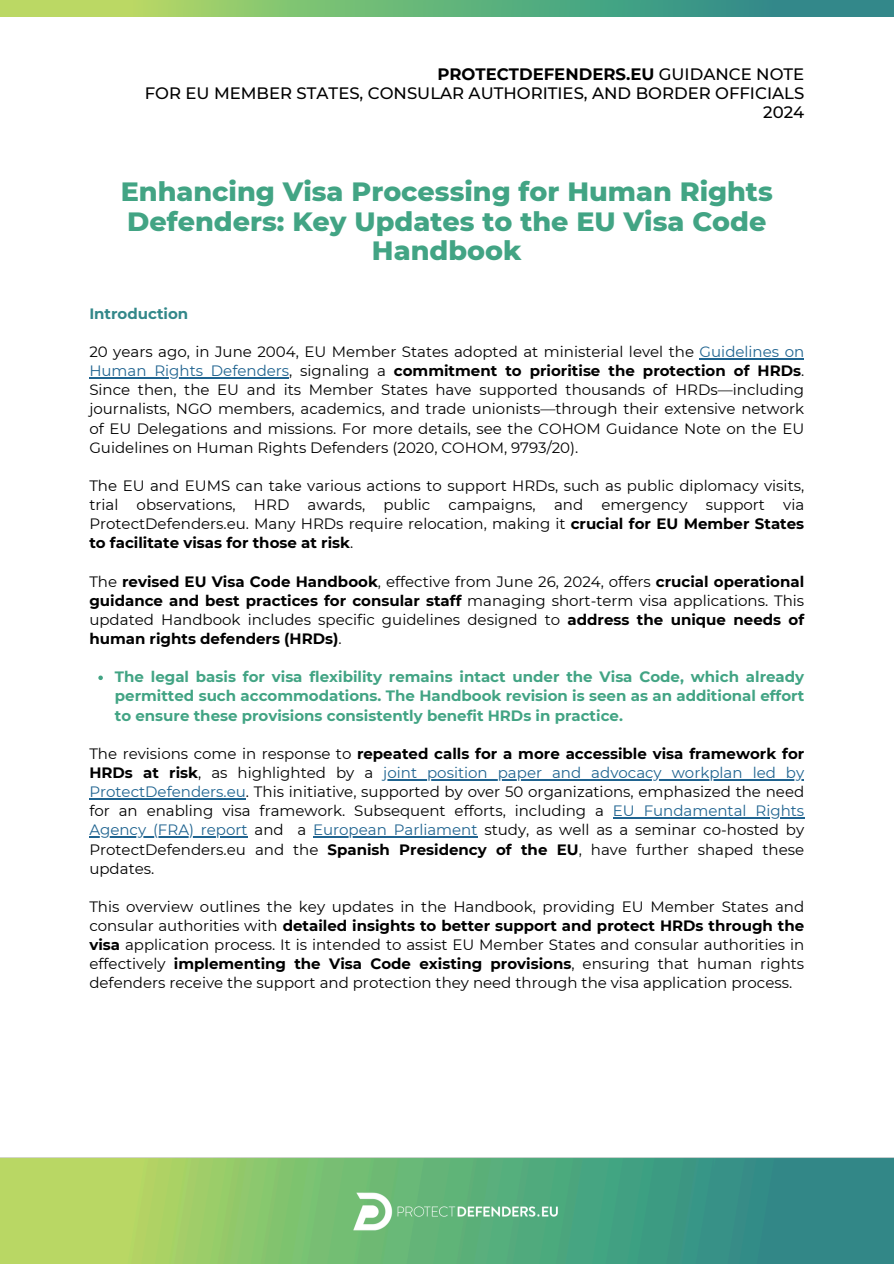
<style>
.page{position:relative;width:894px;height:1264px;background:#fff}
.page>*{position:absolute;margin:0;border:0;box-sizing:border-box;transform-origin:0 0}
.t1{font:800 27px/29.2px "Montserrat";color:#42a484;text-align:center}
.t2{font:500 16.5px/19.2px "Montserrat";color:#000;text-align:right}
.t3{font:15px/19.2px "Montserrat";color:#000;text-align:justify}
.t4{font:700 15px/19.2px "Montserrat";color:#42a484}
.t5{font:700 15px "Montserrat";color:#000}
.t6{font:15px "Montserrat";color:#206490}
.t7{font:700 15px "Montserrat";color:#33888a}
.s1{font-weight:700}
.s2{color:#206490}
.s3{font-weight:400}
.s4{color:#000}
</style>
<div class="page">
<svg style="left:0;top:0;width:893px;height:17px;background:#6cb278"></svg>
<hr style="left:699px;top:358px;width:105px;height:1px;background:#206490">
<hr style="left:89px;top:377px;width:200px;height:1px;background:#206490">
<svg style="left:98px;top:675px;width:5px;height:5px"></svg>
<hr style="left:383px;top:779px;width:421px;height:1px;background:#206490">
<hr style="left:89px;top:798px;width:157px;height:1px;background:#206490">
<hr style="left:612px;top:817px;width:192px;height:1px;background:#206490">
<hr style="left:89px;top:836px;width:158px;height:1px;background:#206490">
<hr style="left:313px;top:836px;width:164px;height:1px;background:#206490">
<img style="left:0;top:1157px;width:893px;height:106px">
<p class="t2" style="left:145px;top:64px;width:660px"><span class="s1">PROTECTDEFENDERS.EU</span> GUIDANCE NOTE<br>FOR EU MEMBER STATES, CONSULAR AUTHORITIES, AND BORDER OFFICIALS<br>2024</p>
<h1 class="t1" style="left:121px;top:177px;width:653px">Enhancing Visa Processing for Human Rights<br>Defenders: Key Updates to the EU Visa Code<br>Handbook</h1>
<h2 class="t7" style="left:89px;top:304px;width:100px">Introduction</h2>
<h1 class="t3" style="left:89px;top:342px;width:716px">20 years ago, in June 2004, EU Member States adopted at ministerial level the <span class="s2">Guidelines on</span></h1>
<h3 class="t3" style="left:89px;top:361px;width:716px"><span class="s2">Human Rights Defenders</span>, signaling a <span class="s1">commitment to prioritise the protection of HRDs</span>.<br>Since then, the EU and its Member States have supported thousands of HRDs—including journalists, NGO members, academics, and trade unionists—through their extensive network of EU Delegations and missions. For more details, see the COHOM Guidance Note on the EU Guidelines on Human Rights Defenders (2020, COHOM, 9793/20).</h3>
<h3 class="t3" style="left:89px;top:476px;width:716px">The EU and EUMS can take various actions to support HRDs, such as public diplomacy visits, trial observations, HRD awards, public campaigns, and emergency support via</h3>
<p class="t3" style="left:89px;top:514px;width:716px">ProtectDefenders.eu. Many HRDs require relocation, making it <span class="s1">crucial for EU Member States to facilitate visas for those at risk</span>.</p>
<p class="t5" style="left:89px;top:572px;width:716px"><span class="s3">The</span> revised EU Visa Code Handbook<span class="s3">, effective from June 26, 2024, offers</span> crucial operational</p>
<p class="t3" style="left:89px;top:591px;width:716px"><span class="s1">guidance and best practices for consular staff</span> managing short-term visa applications. This updated Handbook includes specific guidelines designed to <span class="s1">address the unique needs of human rights defenders (HRDs)</span>.</p>
<p class="t4" style="left:115px;top:667px;width:690px">The legal basis for visa flexibility remains intact under the Visa Code, which already permitted such accommodations. The Handbook revision is seen as an additional effort</p>
<p class="t4" style="left:115px;top:705px;width:509px">to ensure these provisions consistently benefit HRDs in practice.</p>
<p class="t5" style="left:89px;top:744px;width:716px"><span class="s3">The revisions come in response to</span> repeated calls for a more accessible visa framework for</p>
<p class="t3" style="left:89px;top:763px;width:285px"><span class="s1">HRDs at risk</span>, as highlighted by a</p>
<p class="t3" style="left:89px;top:763px;width:716px;text-indent:294px"><span class="s2">joint position paper and advocacy workplan led by ProtectDefenders.eu</span>. This initiative, supported by over 50 organizations, emphasized the need for an enabling visa framework. Subsequent efforts, including a</p>
<p class="t6" style="left:612px;top:801px;width:193px">EU Fundamental Rights</p>
<p class="t3" style="left:89px;top:820px;width:716px;text-indent:224px"><span class="s2">European Parliament</span> study, as well as a seminar co-hosted by ProtectDefenders.eu and the <span class="s1">Spanish Presidency of the EU</span>, have further shaped these updates.</p>
<p class="t3" style="left:89px;top:897px;width:716px">This overview outlines the key updates in the Handbook, providing EU Member States and consular authorities with <span class="s1">detailed insights to better support and protect HRDs through the visa</span> application process. It is intended to assist EU Member States and consular authorities in effectively <span class="s1">implementing the Visa Code existing provisions</span>, ensuring that human rights defenders receive the support and protection they need through the visa application process.</p>
<p class="t6" style="left:89px;top:820px;width:218px">Agency (FRA) report <span class="s4">and a</span></p>
</div>
